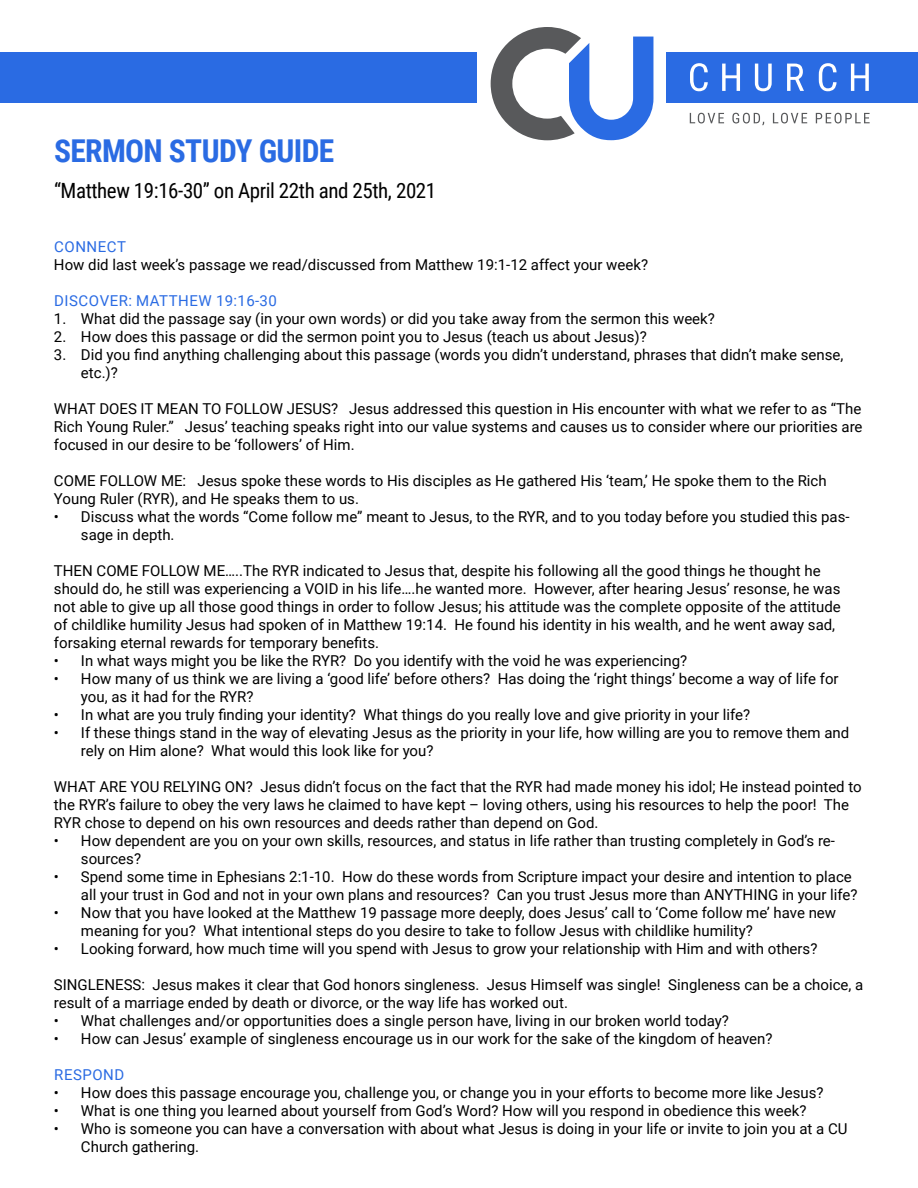
<style>
.page{position:relative;width:918px;height:1188px;background:#fff}
.page>*{position:absolute;margin:0;border:0;box-sizing:border-box;transform-origin:0 0}
.t1{font:700 31.5px "Roboto Condensed";letter-spacing:-.02em;color:#2a6be3}
.t2{font:21px "Roboto Condensed";letter-spacing:-.02em;color:#000}
.t3{font:15px/18px "Roboto";color:#000}
.t4{font:15px "Roboto";letter-spacing:.035em;color:#2a6be3}
</style>
<div class="page">
<div style="left:666px;top:52px;width:252px;height:50px;background:#2a6be3"></div>
<svg style="left:491px;top:27px;width:162px;height:113px"></svg>
<svg style="left:690px;top:63px;width:18px;height:28px"></svg>
<svg style="left:722px;top:64px;width:18px;height:27px"></svg>
<svg style="left:755px;top:64px;width:17px;height:27px"></svg>
<svg style="left:787px;top:64px;width:17px;height:27px"></svg>
<svg style="left:819px;top:63px;width:18px;height:28px"></svg>
<svg style="left:851px;top:64px;width:18px;height:27px"></svg>
<svg style="left:690px;top:113px;width:34px;height:10px"></svg>
<svg style="left:732px;top:113px;width:32px;height:12px"></svg>
<svg style="left:773px;top:113px;width:34px;height:10px"></svg>
<svg style="left:816px;top:113px;width:54px;height:10px"></svg>
<div style="left:0;top:52px;width:477px;height:50px;background:#2a6be3"></div>
<h1 class="t1" style="left:54px;top:129px;width:282px">SERMON STUDY GUIDE</h1>
<h2 class="t2" style="left:54px;top:176px;width:384px">“Matthew 19:16-30” on April 22th and 25th, 2021</h2>
<p class="t4" style="left:54px;top:236px;width:73px">CONNECT</p>
<p class="t3" style="left:54px;top:255px;width:596px">How did last week’s passage we read/discussed from Matthew 19:1-12 affect your week?</p>
<p class="t4" style="left:54px;top:290px;width:224px">DISCOVER: MATTHEW 19:16-30</p>
<p class="t3" style="left:54px;top:309px;width:662px">1. What did the passage say (in your own words) or did you take away from the sermon this week?</p>
<p class="t3" style="left:54px;top:327px;width:594px">2. How does this passage or did the sermon point you to Jesus (teach us about Jesus)?</p>
<p class="t3" style="left:81px;top:345px;width:764px;text-indent:-27px">3. Did you find anything challenging about this passage (words you didn’t understand, phrases that didn’t make sense, etc.)?</p>
<p class="t3" style="left:54px;top:399px;width:810px;text-align:justify">WHAT DOES IT MEAN TO FOLLOW JESUS? Jesus addressed this question in His encounter with what we refer to as “The Rich Young Ruler.” Jesus’ teaching speaks right into our value systems and causes us to consider where our priorities are focused in our desire to be ‘followers’ of Him.</p>
<p class="t3" style="left:54px;top:471px;width:774px">COME FOLLOW ME: Jesus spoke these words to His disciples as He gathered His ‘team,’ He spoke them to the Rich<br>Young Ruler (RYR), and He speaks them to us.</p>
<p class="t3" style="left:81px;top:507px;width:770px;text-indent:-27px">• Discuss what the words “Come follow me” meant to Jesus, to the RYR, and to you today before you studied this pas&shy;sage in depth.</p>
<p class="t3" style="left:54px;top:561px;width:788px">THEN COME FOLLOW ME…..The RYR indicated to Jesus that, despite his following all the good things he thought he should do, he still was experiencing a VOID in his life….he wanted more. However, after hearing Jesus’ resonse, he was not able to give up all those good things in order to follow Jesus; his attitude was the complete opposite of the attitude of childlike humility Jesus had spoken of in Matthew 19:14. He found his identity in his wealth, and he went away sad, forsaking eternal rewards for temporary benefits.</p>
<p class="t3" style="left:54px;top:651px;width:635px">• In what ways might you be like the RYR? Do you identify with the void he was experiencing?</p>
<p class="t3" style="left:81px;top:669px;width:759px;text-indent:-27px">• How many of us think we are living a ‘good life’ before others? Has doing the ‘right things’ become a way of life for you, as it had for the RYR?</p>
<p class="t3" style="left:54px;top:705px;width:698px">• In what are you truly finding your identity? What things do you really love and give priority in your life?</p>
<p class="t3" style="left:81px;top:723px;width:770px;text-indent:-27px">• If these things stand in the way of elevating Jesus as the priority in your life, how willing are you to remove them and rely on Him alone? What would this look like for you?</p>
<p class="t3" style="left:54px;top:777px;width:809px">WHAT ARE YOU RELYING ON? Jesus didn’t focus on the fact that the RYR had made money his idol; He instead pointed to the RYR’s failure to obey the very laws he claimed to have kept – loving others, using his resources to help the poor! The<br>RYR chose to depend on his own resources and deeds rather than depend on God.</p>
<p class="t3" style="left:81px;top:831px;width:756px;text-indent:-27px">• How dependent are you on your own skills, resources, and status in life rather than trusting completely in God’s re&shy;sources?</p>
<p class="t3" style="left:81px;top:867px;width:778px;text-indent:-27px">• Spend some time in Ephesians 2:1-10. How do these words from Scripture impact your desire and intention to place all your trust in God and not in your own plans and resources? Can you trust Jesus more than ANYTHING in your life?</p>
<p class="t3" style="left:81px;top:903px;width:757px;text-indent:-27px">• Now that you have looked at the Matthew 19 passage more deeply, does Jesus’ call to ‘Come follow me’ have new meaning for you? What intentional steps do you desire to take to follow Jesus with childlike humility?</p>
<p class="t3" style="left:54px;top:939px;width:765px">• Looking forward, how much time will you spend with Jesus to grow your relationship with Him and with others?</p>
<p class="t3" style="left:54px;top:975px;width:811px">SINGLENESS: Jesus makes it clear that God honors singleness. Jesus Himself was single! Singleness can be a choice, a result of a marriage ended by death or divorce, or the way life has worked out.</p>
<p class="t3" style="left:54px;top:1011px;width:677px">• What challenges and/or opportunities does a single person have, living in our broken world today?</p>
<p class="t3" style="left:54px;top:1029px;width:720px">• How can Jesus’ example of singleness encourage us in our work for the sake of the kingdom of heaven?</p>
<p class="t4" style="left:54px;top:1064px;width:72px">RESPOND</p>
<p class="t3" style="left:54px;top:1083px;width:771px">• How does this passage encourage you, challenge you, or change you in your efforts to become more like Jesus?</p>
<p class="t3" style="left:54px;top:1101px;width:754px">• What is one thing you learned about yourself from God’s Word? How will you respond in obedience this week?</p>
<p class="t3" style="left:81px;top:1119px;width:768px;text-indent:-27px">• Who is someone you can have a conversation with about what Jesus is doing in your life or invite to join you at a CU<br>Church gathering.</p>
</div>
